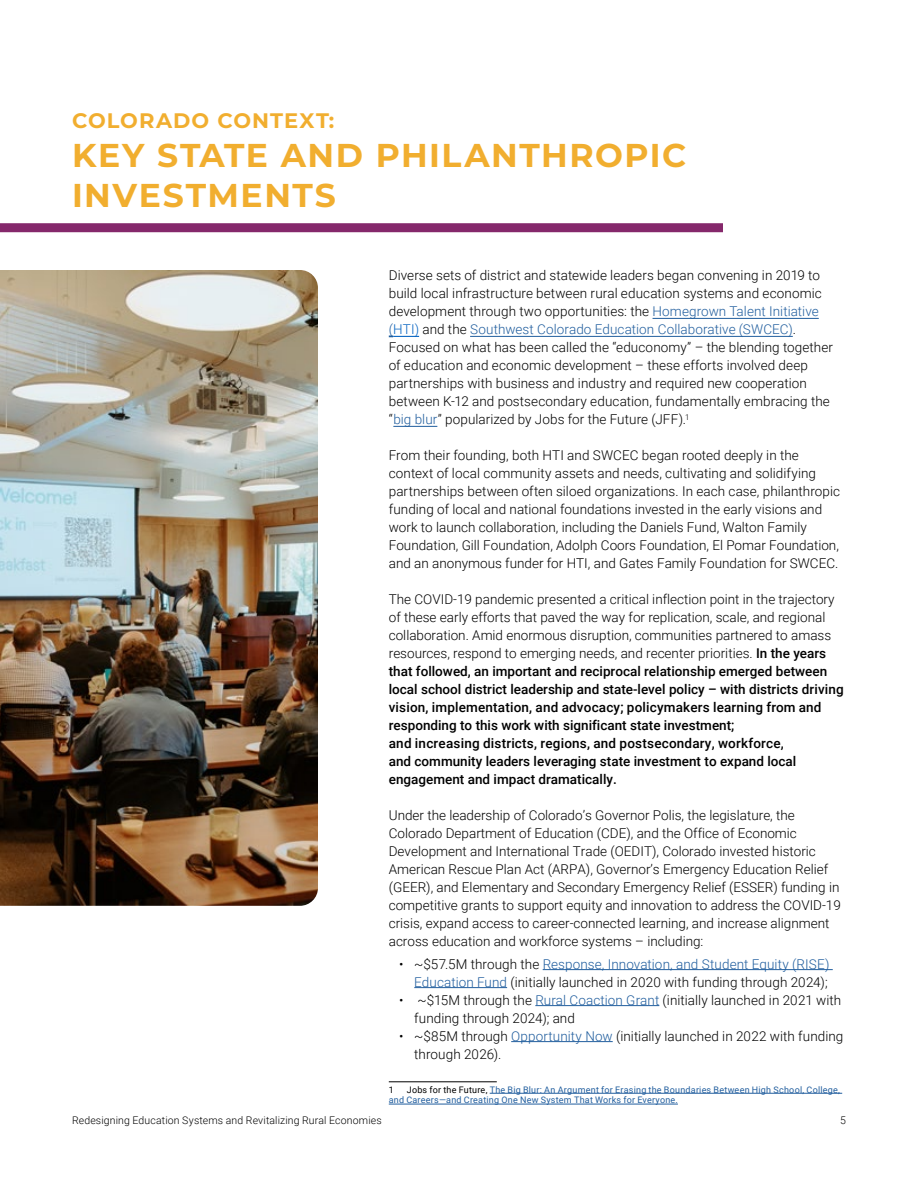
<style>
.page{position:relative;width:918px;height:1188px;background:#fff}
.page>*{position:absolute;margin:0;border:0;box-sizing:border-box;transform-origin:0 0}
.t1{font:700 33px/39.6px "Montserrat";letter-spacing:.05em;color:#f1ae2f}
.t2{font:700 21px "Montserrat";letter-spacing:.05em;color:#f1ae2f}
.t3{font:300 13.5px/18px "Roboto";color:#000}
.t4{font:500 13.5px/18px "Roboto";color:#000}
.t5{font:300 10.5px "Roboto";letter-spacing:.015em;color:#000}
.t6{font:9px/10.8px "Roboto";letter-spacing:.025em;color:#215e9e}
.t7{font:9px "Roboto";color:#000}
.s1{color:#215e9e}
.s2{color:#0563c1}
.s3{font-weight:300}
.s4{color:#000}
</style>
<div class="page">
<div style="left:0;top:223px;width:723px;height:9px;background:#85286b"></div>
<hr style="left:393px;top:426px;width:44px;height:1px;background:#215e9e">
<hr style="left:470px;top:336px;width:323px;height:1px;background:#215e9e">
<svg style="left:389px;top:336px;width:30px;height:1px"></svg>
<hr style="left:653px;top:318px;width:166px;height:1px;background:#215e9e">
<hr style="left:389px;top:1081px;width:108px;height:1px;background:#000">
<hr style="left:490px;top:1093px;width:352px;height:1px;background:#215e9e">
<hr style="left:389px;top:1104px;width:289px;height:1px;background:#215e9e">
<hr style="left:543px;top:969px;width:290px;height:1px;background:#215e9e">
<hr style="left:414px;top:987px;width:93px;height:1px;background:#215e9e">
<hr style="left:535px;top:1005px;width:124px;height:1px;background:#215e9e">
<hr style="left:511px;top:1041px;width:102px;height:1px;background:#215e9e">
<img style="left:0;top:270px;width:318px;height:636px">
<h2 class="t2" style="left:72px;top:105px;width:264px">COLORADO CONTEXT:</h2>
<h1 class="t1" style="left:72px;top:134px;width:616px">KEY STATE AND PHILANTHROPIC<br>INVESTMENTS</h1>
<p class="t3" style="left:389px;top:266px;width:446px">Diverse sets of district and statewide leaders began convening in 2019 to build local infrastructure between rural education systems and economic development through two opportunities: the <span class="s1">Homegrown Talent Initiative (</span><span class="s2">HTI)</span> and the <span class="s1">Southwest Colorado Education Collaborative (SWCEC)</span>.<br>Focused on what has been called the “educonomy” – the blending together of education and economic development – these efforts involved deep partnerships with business and industry and required new cooperation between K-12 and postsecondary education, fundamentally embracing the “<span class="s1">big blur</span>” popularized by Jobs for the Future (JFF).<sup>1</sup></p>
<p class="t3" style="left:389px;top:446px;width:453px">From their founding, both HTI and SWCEC began rooted deeply in the context of local community assets and needs, cultivating and solidifying partnerships between often siloed organizations. In each case, philanthropic funding of local and national foundations invested in the early visions and work to launch collaboration, including the Daniels Fund, Walton Family Foundation, Gill Foundation, Adolph Coors Foundation, El Pomar Foundation, and an anonymous funder for HTI, and Gates Family Foundation for SWCEC.</p>
<p class="t4" style="left:389px;top:590px;width:457px"><span class="s3">The COVID-19 pandemic presented a critical inflection point in the trajectory of these early efforts that paved the way for replication, scale, and regional collaboration. Amid enormous disruption, communities partnered to amass resources, respond to emerging needs, and recenter priorities.</span> In the years that followed, an important and reciprocal relationship emerged between local school district leadership and state-level policy – with districts driving vision, implementation, and advocacy; policymakers learning from and responding to this work with significant state investment;<br>and increasing districts, regions, and postsecondary, workforce,<br>and community leaders leveraging state investment to expand local engagement and impact dramatically.</p>
<p class="t3" style="left:389px;top:806px;width:454px">Under the leadership of Colorado’s Governor Polis, the legislature, the Colorado Department of Education (CDE), and the Office of Economic Development and International Trade (OEDIT), Colorado invested historic American Rescue Plan Act (ARPA), Governor’s Emergency Education Relief (GEER), and Elementary and Secondary Emergency Relief (ESSER) funding in competitive grants to support equity and innovation to address the COVID-19 crisis, expand access to career-connected learning, and increase alignment across education and workforce systems – including:</p>
<p class="t3" style="left:399px;top:954px;width:432px;text-align:right">• ~$57.5M through the <span class="s1">Response, Innovation, and Student Equity (RISE)<br>Education Fund</span> (initially launched in 2020 with funding through 2024);</p>
<p class="t3" style="left:414px;top:990px;width:428px;text-indent:-15px">• ~$15M through the <span class="s1">Rural Coaction Grant</span> (initially launched in 2021 with funding through 2024); and</p>
<p class="t3" style="left:414px;top:1026px;width:431px;text-indent:-15px">• ~$85M through <span class="s1">Opportunity Now</span> (initially launched in 2022 with funding through 2026).</p>
<p class="t6" style="left:389px;top:1084px;width:453px;text-indent:18px"><span class="s4">Jobs for the Future,</span> The Big Blur: An Argument for Erasing the Boundaries Between High School, College, and Careers—and Creating One New System That Works for Everyone.</p>
<p class="t7" style="left:389px;top:1083px;width:7px">1</p>
<p class="t5" style="left:72px;top:1113px;width:311px">Redesigning Education Systems and Revitalizing Rural Economies</p>
<p class="t5" style="left:840px;top:1113px;width:7px">5</p>
</div>
